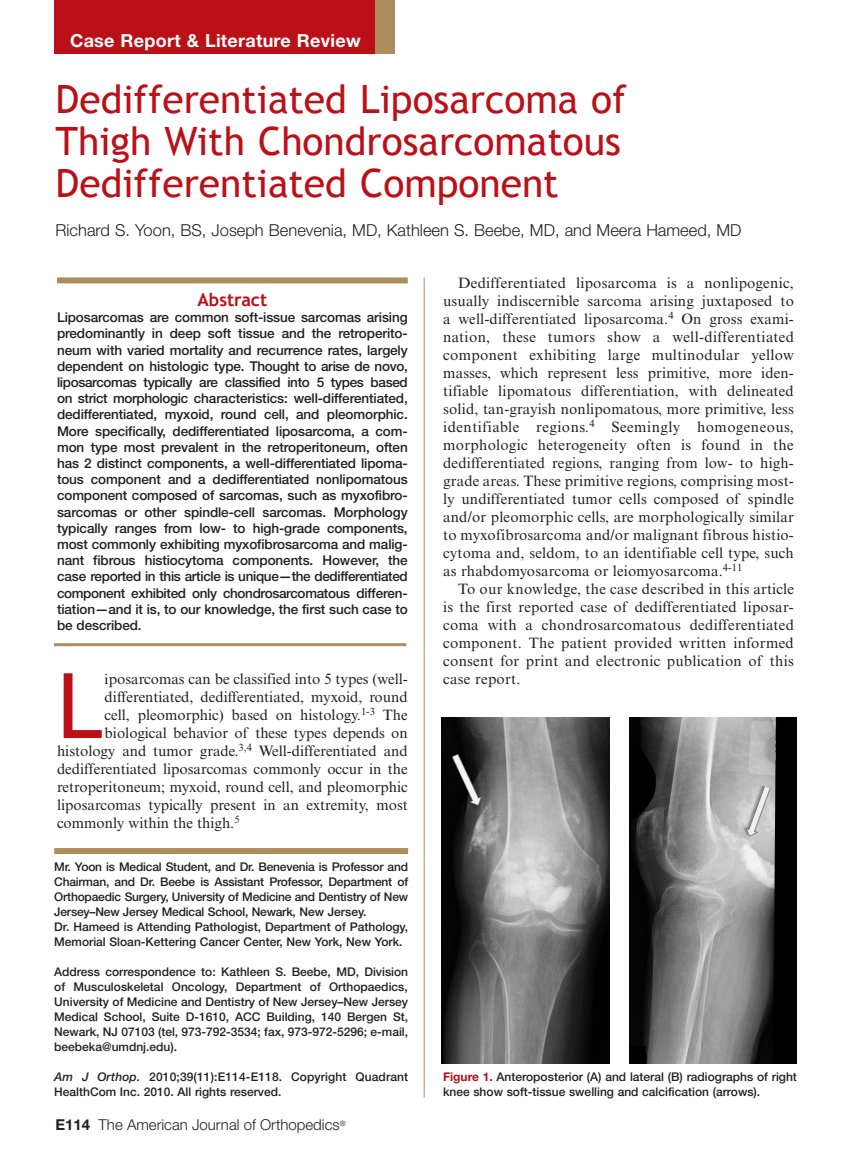
<style>
.page{position:relative;width:851px;height:1161px;background:#fff}
.page>*{position:absolute;margin:0;border:0;box-sizing:border-box;transform-origin:0 0}
.t1{font:90.45px "Trebuchet MS";color:#bb1018}
.t2{font:39px/42px "Trebuchet MS";color:#bb1018}
.t3{font:700 18px "Helvetica Neue LT Std";letter-spacing:.015em;color:#fff}
.abs_hd_with_rule_abo{font:700 18px "Trebuchet MS";color:#bb1018}
.by{font:300 16.5px "Helvetica Neue LT Std";color:#231f20}
.text_2{font:15px/18px "Times New Roman MT Std";color:#231f20;text-align:justify}
.t4{font:300 15px "Helvetica Neue LT Std";color:#231f20}
.abs_text{font:500 13.5px/16.2px "Helvetica Neue LT Std";letter-spacing:-.01em;color:#231f20;text-align:justify}
.bio{font:500 12px/15px "Helvetica Neue LT Std";color:#231f20}
.bio_with_rule_above{font:500 12px/15px "Helvetica Neue LT Std";letter-spacing:-.015em;color:#231f20;text-align:justify}
.s1{font-family:"Times"}
.s2{font-style:italic}
.s3{font-weight:700;color:#bb1018}
.s4{font-weight:700}
</style>
<div class="page">
<div style="left:54px;top:0;width:322px;height:54px;background:#bb1018"></div>
<div style="left:375px;top:0;width:19px;height:54px;background:#ab8d60"></div>
<div style="left:57px;top:277px;width:351px;height:6px;background:#ab8d60"></div>
<div style="left:54px;top:848px;width:354px;height:6px;background:#ab8d60"></div>
<hr style="left:424px;top:278px;width:1px;height:819px;background:#ab8d60">
<hr style="left:54px;top:643px;width:352px;height:3px;background:#ab8d60">
<img style="left:441px;top:717px;width:168px;height:346px">
<img style="left:629px;top:717px;width:167px;height:346px">
<p class="t3" style="left:70px;top:29px;width:292px">Case Report &amp; Literature Review</p>
<p class="t2" style="left:56px;top:79px;width:572px">Dedifferentiated Liposarcoma of<br>Thigh With Chondrosarcomatous<br>Dedifferentiated Component</p>
<p class="by" style="left:56px;top:220px;width:687px">Richard S. Yoon, BS, Joseph Benevenia, MD, Kathleen S. Beebe, MD, and Meera Hameed, MD</p>
<p class="abs_hd_with_rule_abo" style="left:197px;top:288px;width:71px">Abstract</p>
<p class="abs_text" style="left:57px;top:309px;width:352px">Liposarcomas are common soft-issue sarcomas arising predominantly in deep soft tissue and the retroperito&shy;neum with varied mortality and recurrence rates, largely dependent on histologic type. Thought to arise de novo, liposarcomas typically are classified into 5 types based on strict morphologic characteristics: well-differentiated, dedifferentiated, myxoid, round cell, and pleomorphic.<br>More specifically, dedifferentiated liposarcoma, a com&shy;mon type most prevalent in the retroperitoneum, often has 2 distinct components, a well-differentiated lipoma&shy;tous component and a dedifferentiated nonlipomatous component composed of sarcomas, such as myxofibro&shy;sarcomas or other spindle-cell sarcomas. Morphology typically ranges from low- to high-grade components, most commonly exhibiting myxofibrosarcoma and malig&shy;nant fibrous histiocytoma components. However, the case reported in this article is unique—the dedifferentiated component exhibited only chondrosarcomatous differen&shy;tiation—and it is, to our knowledge, the first such case to be described.</p>
<p class="t1" style="left:57px;top:653px;width:47px">L</p>
<p class="text_2" style="left:105px;top:670px;width:304px"><span class="s1">i</span>posarcomas can be classified into 5 types (well-</p>
<p class="text_2" style="left:105px;top:688px;width:304px">differentiated, dedifferentiated, myxoid, round</p>
<p class="text_2" style="left:105px;top:706px;width:304px">cell, pleomorphic) based on histology.<sup>1-3</sup> The</p>
<p class="text_2" style="left:105px;top:724px;width:304px">biological behavior of these types depends on</p>
<p class="text_2" style="left:57px;top:742px;width:352px">histology and tumor grade.<sup>3,4</sup> Well-differentiated and</p>
<p class="text_2" style="left:57px;top:760px;width:352px">dedifferentiated liposarcomas commonly occur in the</p>
<p class="text_2" style="left:57px;top:778px;width:352px">retroperitoneum; myxoid, round cell, and pleomorphic</p>
<p class="text_2" style="left:57px;top:796px;width:352px">liposarcomas typically present in an extremity, most</p>
<p class="text_2" style="left:57px;top:814px;width:184px">commonly within the thigh.<sup>5</sup></p>
<p class="text_2" style="left:443px;top:274px;width:352px;text-indent:15px">Dedifferentiated liposarcoma is a nonlipogenic, usually indiscernible sarcoma arising juxtaposed to a well-differentiated liposarcoma.<sup>4</sup> On gross exami&shy;nation, these tumors show a well-differentiated component exhibiting large multinodular yellow masses, which represent less primitive, more iden&shy;tifiable lipomatous differentiation, with delineated solid, tan-grayish nonlipomatous, more primitive, less identifiable regions.<sup>4</sup> Seemingly homogeneous, morphologic heterogeneity often is found in the dedifferentiated regions, ranging from low- to high&shy;grade areas. These primitive regions, comprising most&shy;ly undifferentiated tumor cells composed of spindle and/or pleomorphic cells, are morphologically similar to myxofibrosarcoma and/or malignant fibrous histio&shy;cytoma and, seldom, to an identifiable cell type, such as rhabdomyosarcoma or leiomyosarcoma.<sup>4-11</sup></p>
<p class="text_2" style="left:443px;top:580px;width:352px;text-indent:15px">To our knowledge, the case described in this article is the first reported case of dedifferentiated liposar&shy;coma with a chondrosarcomatous dedifferentiated component. The patient provided written informed consent for print and electronic publication of this case report.</p>
<p class="bio_with_rule_above" style="left:54px;top:859px;width:355px">Mr. Yoon is Medical Student, and Dr. Benevenia is Professor and Chairman, and Dr. Beebe is Assistant Professor, Department of Orthopaedic Surgery, University of Medicine and Dentistry of New Jersey–New Jersey Medical School, Newark, New Jersey.</p>
<p class="bio" style="left:54px;top:919px;width:355px">Dr. Hameed is Attending Pathologist, Department of Pathology,<br>Memorial Sloan-Kettering Cancer Center, New York, New York.</p>
<p class="bio" style="left:54px;top:964px;width:355px;text-align:justify">Address correspondence to: Kathleen S. Beebe, MD, Division of Musculoskeletal Oncology, Department of Orthopaedics, University of Medicine and Dentistry of New Jersey–New Jersey Medical School, Suite D-1610, ACC Building, 140 Bergen St, Newark, NJ 07103 (tel, 973-792-3534; fax, 973-972-5296; e-mail, beebeka@umdnj.edu).</p>
<p class="bio" style="left:54px;top:1069px;width:355px"><span class="s2">Am J Orthop.</span> 2010;39(11):E114-E118. Copyright Quadrant<br>HealthCom Inc. 2010. All rights reserved.</p>
<p class="bio" style="left:443px;top:1069px;width:355px"><span class="s3">Figure 1.</span> Anteroposterior (A) and lateral (B) radiographs of right knee show soft-tissue swelling and calcification (arrows).</p>
<p class="t4" style="left:56px;top:1115px;width:291px"><span class="s4">E114</span> The American Journal of Orthopedics<sup>®</sup></p>
</div>
